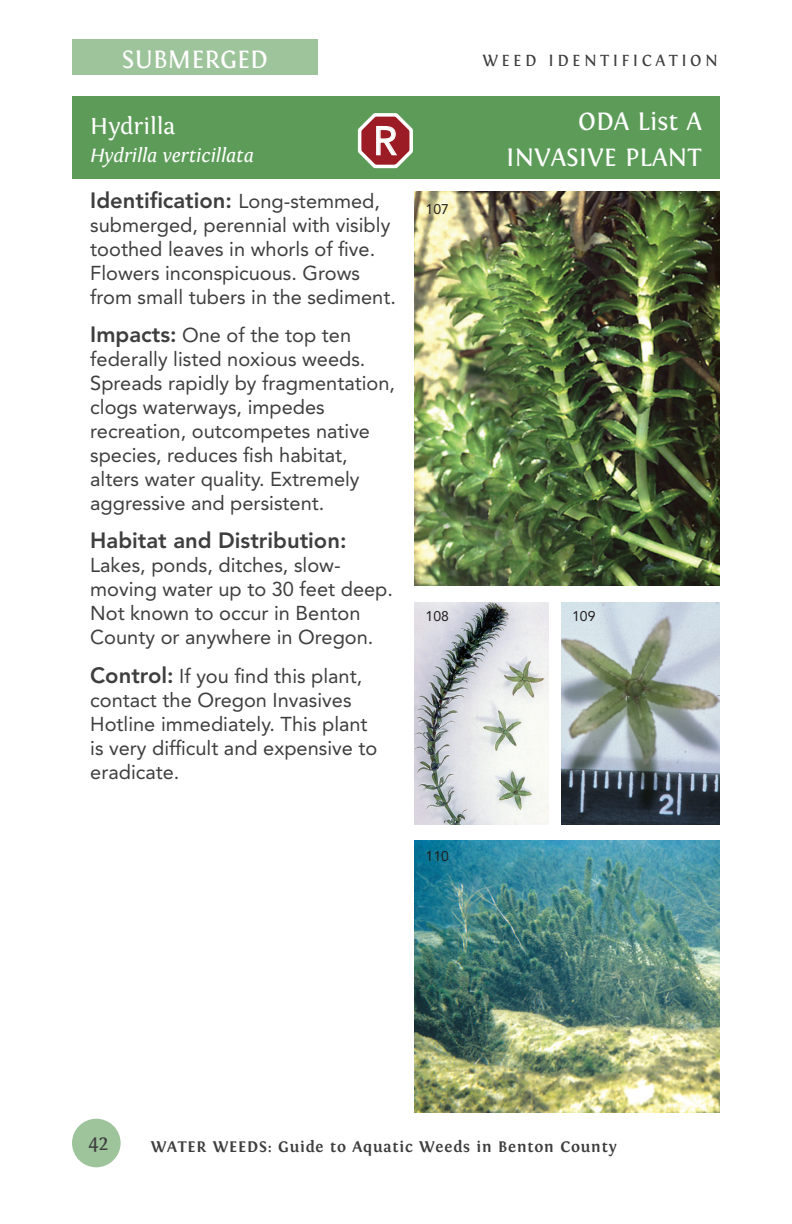
<style>
.page{position:relative;width:792px;height:1224px;background:#fff}
.page>*{position:absolute;margin:0;border:0;box-sizing:border-box;transform-origin:0 0}
.t1{font:40px "Avenir LT Std";color:#fff}
.t2{font:26.4px "Fontin";color:#fff}
.Plant_name_-_frutige{font:24px "Fontin";color:#fff}
.Body_Text{font:800 22px "Avenir LT Std";color:#3e3e3f}
.t3{font:21.6px "Fontin";color:#3e3e3f}
.Body_Text-2{font:20px/24px "Avenir LT Std";color:#3e3e3f}
.Plant_name_-_frutige-2{font:italic 20px "Fontin";color:#fff}
.t4{font:17px "Fontin";letter-spacing:.2em;color:#3e3e3f}
.t5{font:700 16px "Fontin";letter-spacing:.05em;color:#3e3e3f}
.bullet{font:14px "Avenir LT Std";color:#231f20}
.s1{font-weight:400;font-size:20px}
.s2{font-weight:800;font-size:22px}
</style>
<div class="page">
<div style="left:72px;top:96px;width:648px;height:83px;background:#5d9c58"></div>
<div style="left:72px;top:40px;width:246px;height:35px;background:#9ec49b"></div>
<div style="left:72px;top:1119px;width:49px;height:48px;background:#9ec49b;border-radius:50%"></div>
<img style="left:415px;top:191px;width:305px;height:395px">
<img style="left:415px;top:840px;width:305px;height:272px">
<img style="left:415px;top:602px;width:134px;height:223px">
<img style="left:562px;top:602px;width:158px;height:223px">
<svg style="left:358px;top:113px;width:55px;height:55px"></svg>
<h2 class="t2" style="left:122px;top:44px;width:148px">SUBMERGED</h2>
<p class="t4" style="left:482px;top:51px;width:237px">WEED IDENTIFICATION</p>
<p class="Plant_name_-_frutige" style="left:90px;top:113px;width:87px">Hydrilla</p>
<p class="Plant_name_-_frutige-2" style="left:90px;top:144px;width:165px">Hydrilla verticillata</p>
<p class="Body_Text" style="left:90px;top:187px;width:291px">Identification: <span class="s1">Long-stemmed,</span></p>
<p class="Body_Text-2" style="left:90px;top:213px;width:307px">submerged, perennial with visibly toothed leaves in whorls of five.<br>Flowers inconspicuous. Grows from small tubers in the sediment.</p>
<p class="Body_Text-2" style="left:90px;top:323px;width:306px"><span class="s2">Impacts:</span> One of the top ten federally listed noxious weeds.<br>Spreads rapidly by fragmentation, clogs waterways, impedes recreation, outcompetes native species, reduces fish habitat, alters water quality. Extremely aggressive and persistent.</p>
<p class="Body_Text" style="left:90px;top:528px;width:258px">Habitat and Distribution:</p>
<p class="Body_Text-2" style="left:90px;top:554px;width:304px">Lakes, ponds, ditches, slow&shy;moving water up to 30 feet deep.<br>Not known to occur in Benton<br>County or anywhere in Oregon.</p>
<p class="Body_Text-2" style="left:90px;top:664px;width:289px"><span class="s2">Control:</span> If you find this plant, contact the Oregon Invasives<br>Hotline immediately. This plant is very difficult and expensive to eradicate.</p>
<p class="t1" style="left:373px;top:118px;width:26px">R</p>
<p class="t2" style="left:578px;top:107px;width:125px">ODA List A</p>
<p class="bullet" style="left:426px;top:201px;width:25px">107</p>
<p class="t2" style="left:506px;top:143px;width:197px">INVASIVE PLANT</p>
<p class="bullet" style="left:426px;top:608px;width:25px">108</p>
<p class="bullet" style="left:572px;top:608px;width:25px">109</p>
<p class="bullet" style="left:426px;top:848px;width:25px">110</p>
<p class="t3" style="left:88px;top:1131px;width:22px">42</p>
<p class="t5" style="left:151px;top:1138px;width:467px">WATER WEEDS: Guide to Aquatic Weeds in Benton County</p>
</div>
